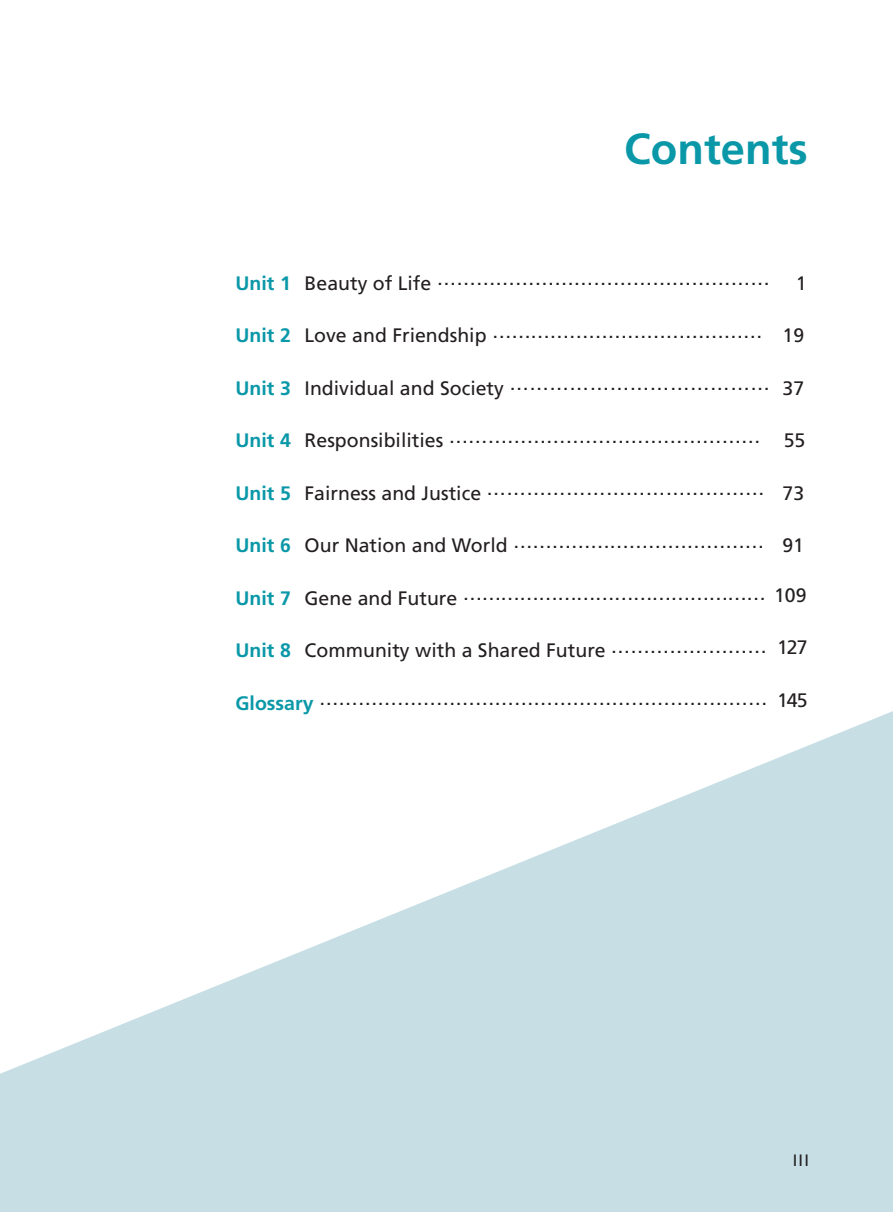
<style>
.page{position:relative;width:893px;height:1212px;background:#fff}
.page>*{position:absolute;margin:0;border:0;box-sizing:border-box;transform-origin:0 0}
.t1{font:700 43.5px "Frutiger LT Std";color:#0a98a8}
.t2{font:19.5px "Frutiger LT Std";color:#231f20}
.t3{font:16.5px "Frutiger LT Std";color:#231f20}
.s1{font-weight:700;color:#0a98a8}
</style>
<div class="page">
<svg style="left:0;top:711px;width:893px;height:501px;fill:#c6dee4"></svg>
<h1 class="t1" style="left:624px;top:123px;width:185px">Contents</h1>
<p class="t2" style="left:236px;top:267px;width:536px"><span class="s1">Unit 1</span> Beauty of Life ……………………………………………</p>
<p class="t2" style="left:796px;top:271px;width:12px">1</p>
<p class="t2" style="left:236px;top:324px;width:570px"><span class="s1">Unit 2</span> Love and Friendship …………………………………… 19</p>
<p class="t2" style="left:236px;top:376px;width:570px"><span class="s1">Unit 3</span> Individual and Society ………………………………… 37</p>
<p class="t2" style="left:236px;top:429px;width:571px"><span class="s1">Unit 4</span> Responsibilities ………………………………………… 55</p>
<p class="t2" style="left:236px;top:481px;width:570px"><span class="s1">Unit 5</span> Fairness and Justice …………………………………… 73</p>
<p class="t2" style="left:236px;top:534px;width:570px"><span class="s1">Unit 6</span> Our Nation and World ………………………………… 91</p>
<p class="t2" style="left:236px;top:583px;width:573px"><span class="s1">Unit 7</span> Gene and Future ………………………………………… 109</p>
<p class="t2" style="left:236px;top:639px;width:574px"><span class="s1">Unit 8</span> Community with a Shared Future …………………… 127</p>
<p class="t2" style="left:236px;top:687px;width:574px"><span class="s1">Glossary</span> …………………………………………………………… 145</p>
<p class="t3" style="left:793px;top:1151px;width:18px">III</p>
</div>
